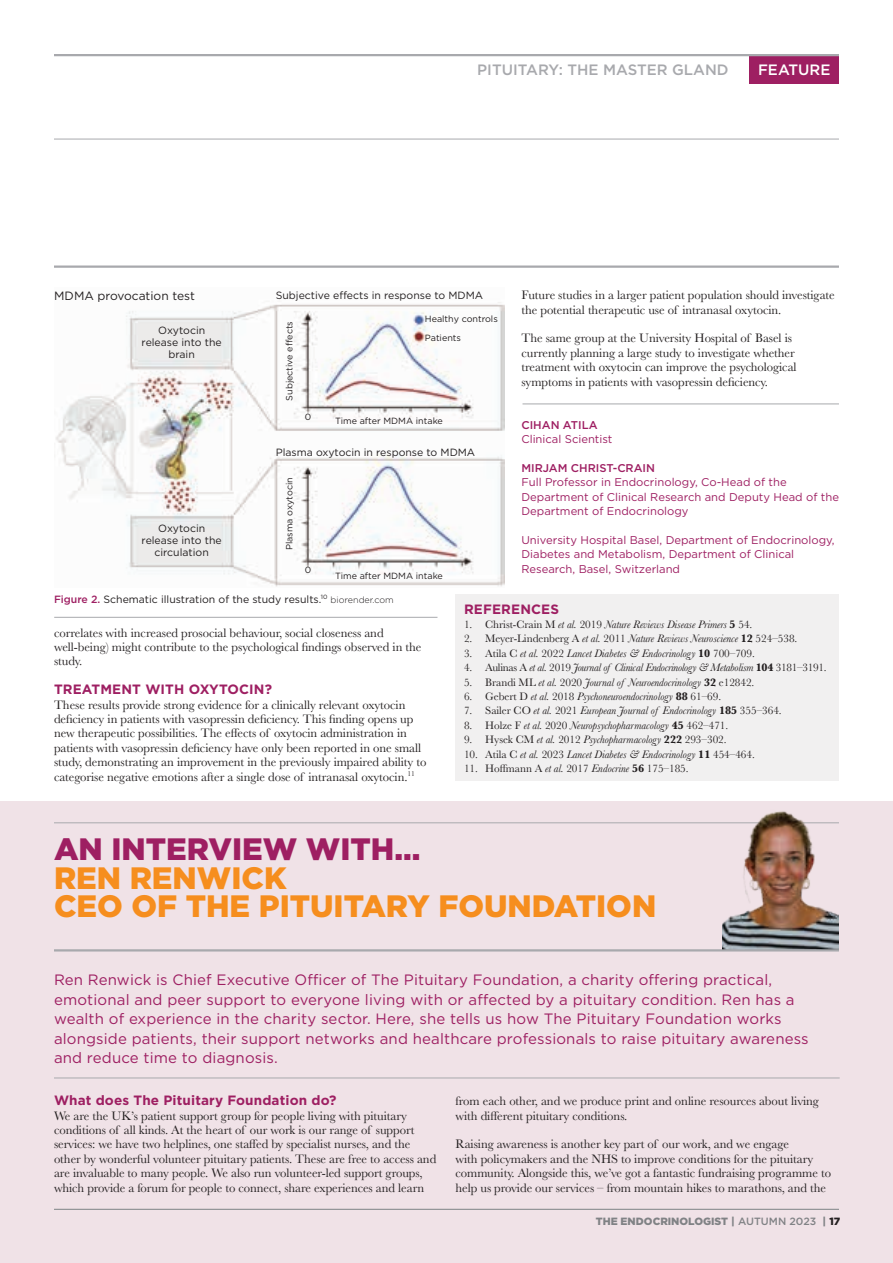
<style>
.page{position:relative;width:893px;height:1263px;background:#fff}
.page>*{position:absolute;margin:0;border:0;box-sizing:border-box;transform-origin:0 0}
.t1{font:900 30.9px/28.5px "Gotham";color:#f68e1e}
.t2{font:900 30.9px "Gotham";color:#9e1f62}
.t3{font:15px/19.5px "Gotham";letter-spacing:.01em;color:#9e1f62}
.t4{font:500 15px "Gotham";color:#a8a9ad}
.t5{font:500 15px "Gotham";color:#fff}
.t6{font:700 13.5px "Gotham";letter-spacing:.01em;color:#9e1f62}
.t7{font:12.75px/14.4px "Baskerville";letter-spacing:-.005em;color:#231f20}
.t8{font:12px "Gotham";color:#231f20}
.t9{font:italic 11.25px "Baskerville";letter-spacing:-.005em;color:#231f20}
.t10{font:11.25px/14.4px "Gotham";color:#9e1f62}
.t11{font:11.25px "Baskerville";letter-spacing:-.005em;color:#231f20}
.t12{font:italic 11.25px "Baskerville";letter-spacing:-.025em;color:#231f20}
.t13{font:500 11.25px "Gotham";color:#9e1f62}
.t14{font:10.5px/12px "Gotham";color:#231f20;text-align:center}
.t15{font:900 10.5px "Gotham";color:#808285}
.t16{font:9px/18.3px "Gotham";color:#231f20}
.s1{font-weight:500;color:#9e1f62}
.s2{font-weight:300;font-size:9px}
.s3{font-style:normal}
.s4{font-weight:700;font-style:normal}
.s5{font-style:italic}
.s6{font-weight:700}
.s7{font-weight:500}
.s8{color:#231f20}
</style>
<div class="page">
<div style="left:0;top:801px;width:893px;height:462px;background:#f0e2e7"></div>
<hr style="left:54px;top:1209px;width:785px;height:1px;background:#939598">
<div style="left:750px;top:54px;width:89px;height:29px;background:#9e1f62"></div>
<hr style="left:54px;top:54px;width:785px;height:2px;background:#a8a9ad">
<hr style="left:54px;top:1077px;width:786px;height:1px;background:#a8a9ad">
<img style="left:55px;top:302px;width:449px;height:285px">
<hr style="left:54px;top:617px;width:383px;height:1px;background:#a8a9ad">
<div style="left:455px;top:594px;width:384px;height:187px;background:#f1f0f0"></div>
<hr style="left:54px;top:139px;width:785px;height:1px;background:#a8a9ad">
<hr style="left:54px;top:265px;width:785px;height:3px;background:#a8a9ad">
<hr style="left:54px;top:822px;width:785px;height:1px;background:#a8a9ad">
<img style="left:723px;top:811px;width:115px;height:138px">
<hr style="left:54px;top:949px;width:785px;height:2px;background:#a8a9ad">
<hr style="left:522px;top:404px;width:317px;height:1px;background:#a8a9ad">
<p class="t4" style="left:477px;top:59px;width:253px">PITUITARY: THE MASTER GLAND</p>
<p class="t5" style="left:758px;top:60px;width:74px">FEATURE</p>
<p class="t8" style="left:54px;top:288px;width:142px">MDMA provocation test</p>
<p class="t14" style="left:142px;top:324px;width:82px">Oxytocin release into the brain</p>
<p class="t14" style="left:142px;top:522px;width:82px">Oxytocin release into the circulation</p>
<p class="t14" style="left:276px;top:289px;width:209px">Subjective effects in response to MDMA</p>
<p class="t16" style="left:280px;top:401px;width:81px;rotate:-90deg">Subjective effects</p>
<p class="t16" style="left:305px;top:407px;width:8px">0</p>
<p class="t16" style="left:425px;top:310px;width:74px">Healthy controls<br>Patients</p>
<p class="t16" style="left:335px;top:411px;width:109px">Time after MDMA intake</p>
<p class="t14" style="left:276px;top:446px;width:201px">Plasma oxytocin in response to MDMA</p>
<p class="t16" style="left:280px;top:550px;width:74px;rotate:-90deg">Plasma oxytocin</p>
<p class="t16" style="left:305px;top:560px;width:8px">0</p>
<p class="t16" style="left:335px;top:566px;width:109px">Time after MDMA intake</p>
<p class="t7" style="left:521px;top:288px;width:315px">Future studies in a larger patient population should investigate the potential therapeutic use of intranasal oxytocin.</p>
<p class="t7" style="left:521px;top:331px;width:277px">The same group at the University Hospital of Basel is currently planning a large study to investigate whether treatment with oxytocin can improve the psychological symptoms in patients with vasopressin deficiency.</p>
<p class="t13" style="left:521px;top:417px;width:78px">CIHAN ATILA</p>
<p class="t10" style="left:521px;top:432px;width:93px">Clinical Scientist</p>
<p class="t13" style="left:521px;top:461px;width:135px">MIRJAM CHRIST-CRAIN</p>
<p class="t10" style="left:521px;top:475px;width:319px">Full Professor in Endocrinology, Co-Head of the<br>Department of Clinical Research and Deputy Head of the<br>Department of Endocrinology</p>
<p class="t10" style="left:521px;top:532px;width:315px">University Hospital Basel, Department of Endocrinology,<br>Diabetes and Metabolism, Department of Clinical<br>Research, Basel, Switzerland</p>
<p class="t14" style="left:54px;top:593px;width:341px"><span class="s1">Figure 2.</span> Schematic illustration of the study results.<sup>10</sup> <span class="s2">biorender.com</span></p>
<p class="t7" style="left:54px;top:625px;width:369px">correlates with increased prosocial behaviour, social closeness and well-being) might contribute to the psychological findings observed in the study.</p>
<p class="t6" style="left:54px;top:680px;width:220px">TREATMENT WITH OXYTOCIN?</p>
<p class="t7" style="left:54px;top:697px;width:374px">These results provide strong evidence for a clinically relevant oxytocin deficiency in patients with vasopressin deficiency. This finding opens up new therapeutic possibilities. The effects of oxytocin administration in patients with vasopressin deficiency have only been reported in one small study, demonstrating an improvement in the previously impaired ability to categorise negative emotions after a single dose of intranasal oxytocin.<sup>11</sup></p>
<p class="t6" style="left:464px;top:600px;width:97px">REFERENCES</p>
<p class="t9" style="left:464px;top:617px;width:290px"><span class="s3">1. Christ-Crain M</span> et al. <span class="s3">2019</span> Nature Reviews Disease Primers <span class="s4">5</span> <span class="s3">54.</span></p>
<p class="t11" style="left:464px;top:632px;width:335px">2. Meyer-Lindenberg A <span class="s5">et al.</span> 2011 <span class="s5">Nature Reviews Neuroscience</span> <span class="s6">12</span> 524–538.</p>
<p class="t9" style="left:464px;top:646px;width:292px"><span class="s3">3. Atila C</span> et al. <span class="s3">2022</span> Lancet Diabetes &amp; Endocrinology <span class="s4">10</span> <span class="s3">700–709.</span></p>
<p class="t12" style="left:464px;top:660px;width:364px"><span class="s3">4. Aulinas A</span> et al. <span class="s3">2019</span> Journal of Clinical Endocrinology &amp; Metabolism <span class="s4">104</span> <span class="s3">3181–3191.</span></p>
<p class="t9" style="left:464px;top:674px;width:292px"><span class="s3">5. Brandi ML</span> et al. <span class="s3">2020</span> Journal of Neuroendocrinology <span class="s4">32</span> <span class="s3">e12842.</span></p>
<p class="t9" style="left:464px;top:689px;width:259px"><span class="s3">6. Gebert D</span> et al. <span class="s3">2018</span> Psychoneuroendocrinology <span class="s4">88</span> <span class="s3">61–69.</span></p>
<p class="t9" style="left:464px;top:703px;width:319px"><span class="s3">7. Sailer CO</span> et al. <span class="s3">2021</span> European Journal of Endocrinology <span class="s4">185</span> <span class="s3">355–364.</span></p>
<p class="t9" style="left:464px;top:718px;width:266px"><span class="s3">8. Holze F</span> et al. <span class="s3">2020</span> Neuropsychopharmacology <span class="s4">45</span> <span class="s3">462–471.</span></p>
<p class="t9" style="left:464px;top:732px;width:264px"><span class="s3">9. Hysek CM</span> et al. <span class="s3">2012</span> Psychopharmacology <span class="s4">222</span> <span class="s3">293–302.</span></p>
<p class="t9" style="left:464px;top:746px;width:292px"><span class="s3">10. Atila C</span> et al. <span class="s3">2023</span> Lancet Diabetes &amp; Endocrinology <span class="s4">11</span> <span class="s3">454–464.</span></p>
<p class="t11" style="left:464px;top:761px;width:226px">11. Hoffmann A <span class="s5">et al.</span> 2017 <span class="s5">Endocrine</span> <span class="s6">56</span> 175–185.</p>
<h1 class="t2" style="left:54px;top:828px;width:368px">AN INTERVIEW WITH…</h1>
<h1 class="t1" style="left:54px;top:863px;width:604px">REN RENWICK<br>CEO OF THE PITUITARY FOUNDATION</h1>
<p class="t3" style="left:54px;top:969px;width:756px">Ren Renwick is Chief Executive Officer of The Pituitary Foundation, a charity offering practical, emotional and peer support to everyone living with or affected by a pituitary condition. Ren has a wealth of experience in the charity sector. Here, she tells us how The Pituitary Foundation works alongside patients, their support networks and healthcare professionals to raise pituitary awareness and reduce time to diagnosis.</p>
<p class="t6" style="left:54px;top:1091px;width:284px">What does The Pituitary Foundation do?</p>
<p class="t7" style="left:54px;top:1108px;width:384px">We are the UK’s patient support group for people living with pituitary conditions of all kinds. At the heart of our work is our range of support services: we have two helplines, one staffed by specialist nurses, and the other by wonderful volunteer pituitary patients. These are free to access and are invaluable to many people. We also run volunteer-led support groups, which provide a forum for people to connect, share experiences and learn</p>
<p class="t7" style="left:455px;top:1094px;width:365px">from each other, and we produce print and online resources about living with different pituitary conditions.</p>
<p class="t7" style="left:455px;top:1137px;width:377px">Raising awareness is another key part of our work, and we engage<br>with policymakers and the NHS to improve conditions for the pituitary community. Alongside this, we’ve got a fantastic fundraising programme to help us provide our services – from mountain hikes to marathons, and the</p>
<p class="t15" style="left:596px;top:1214px;width:246px">THE ENDOCRINOLOGIST | <span class="s7">AUTUMN 2023</span> | <span class="s8">17</span></p>
</div>
